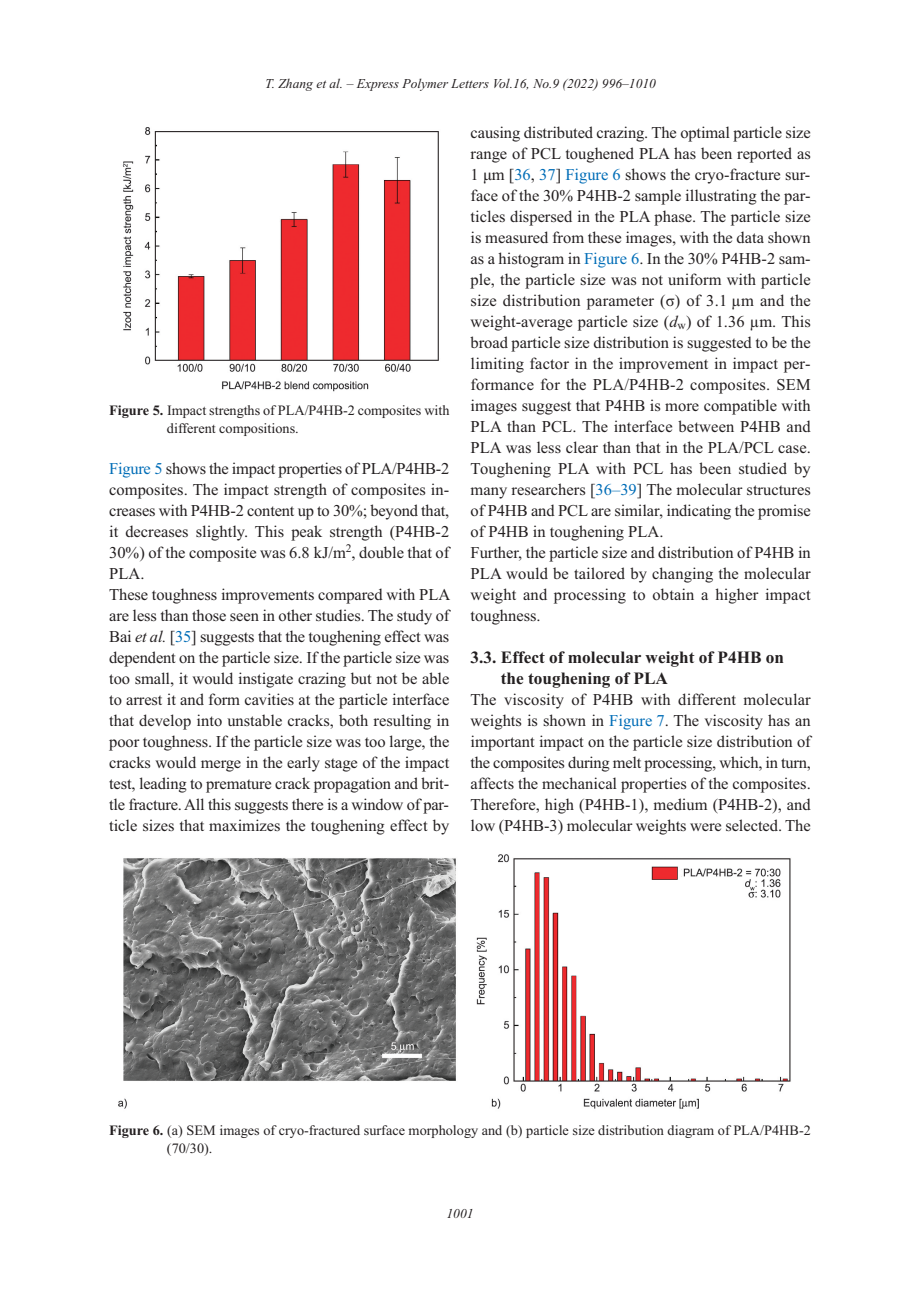
<style>
.page{position:relative;width:920px;height:1290px;background:#fff}
.page>*{position:absolute;margin:0;border:0;box-sizing:border-box;transform-origin:0 0}
.t1{font:700 17.25px/21px "Times New Roman";color:#231f20}
.t2{font:16.5px/21px "Times New Roman";color:#231f20}
.t3{font:14.25px/18px "Times New Roman";color:#231f20}
.t4{font:italic 13.5px "Times New Roman";color:#231f20}
.s1{font-weight:700}
.s2{color:#006db7}
.s3{font-style:italic}
</style>
<div class="page">
<img style="left:122px;top:127px;width:317px;height:265px">
<img style="left:118px;top:854px;width:673px;height:255px">
<p class="t4" style="left:265px;top:76px;width:392px">T. Zhang et al. – Express Polymer Letters Vol.16, No.9 (2022) 996–1010</p>
<p class="t3" style="left:167px;top:401px;width:284px;text-indent:-58px"><span class="s1">Figure 5.</span> Impact strengths of PLA/P4HB-2 composites with different compositions.</p>
<p class="t2" style="left:109px;top:458px;width:343px"><span class="s2">Figure 5</span> shows the impact properties of PLA/P4HB-2 composites. The impact strength of composites in&shy;creases with P4HB-2 content up to 30%; beyond that, it decreases slightly. This peak strength (P4HB-2<br>30%) of the composite was 6.8 kJ/m<sup>2</sup>, double that of PLA.<br>These toughness improvements compared with PLA are less than those seen in other studies. The study of Bai <span class="s3">et al.</span> [<span class="s2">35</span>] suggests that the toughening effect was dependent on the particle size. If the particle size was too small, it would instigate crazing but not be able to arrest it and form cavities at the particle interface that develop into unstable cracks, both resulting in poor toughness. If the particle size was too large, the cracks would merge in the early stage of the impact test, leading to premature crack propagation and brit&shy;tle fracture.All this suggests there is a window of par&shy;ticle sizes that maximizes the toughening effect by</p>
<p class="t2" style="left:471px;top:122px;width:342px">causing distributed crazing. The optimal particle size range of PCL toughened PLA has been reported as 1 μm [<span class="s2">36</span>, <span class="s2">37</span>] <span class="s2">Figure 6</span> shows the cryo-fracture sur&shy;face of the 30% P4HB-2 sample illustrating the par&shy;ticles dispersed in the PLA phase. The particle size is measured from these images, with the data shown as a histogram in <span class="s2">Figure 6</span>. In the 30% P4HB-2 sam&shy;ple, the particle size was not uniform with particle size distribution parameter (σ) of 3.1 µm and the weight-average particle size (<span class="s3">d</span><sub>w</sub>) of 1.36 µm. This broad particle size distribution is suggested to be the limiting factor in the improvement in impact per&shy;formance for the PLA/P4HB-2 composites. SEM images suggest that P4HB is more compatible with PLA than PCL. The interface between P4HB and PLA was less clear than that in the PLA/PCL case.<br>Toughening PLA with PCL has been studied by many researchers [<span class="s2">36–39</span>] The molecular structures of P4HB and PCL are similar, indicating the promise of P4HB in toughening PLA.<br>Further, the particle size and distribution of P4HB in PLA would be tailored by changing the molecular weight and processing to obtain a higher impact toughness.</p>
<p class="t1" style="left:501px;top:647px;width:285px;text-indent:-30px">3.3. Effect of molecular weight of P4HB on the toughening of PLA</p>
<p class="t2" style="left:471px;top:689px;width:342px;text-align:justify">The viscosity of P4HB with different molecular weights is shown in <span class="s2">Figure 7</span>. The viscosity has an important impact on the particle size distribution of the composites during melt processing, which, in turn, affects the mechanical properties of the composites.<br>Therefore, high (P4HB-1), medium (P4HB-2), and low (P4HB-3) molecular weights were selected. The</p>
<p class="t3" style="left:167px;top:1121px;width:645px;text-indent:-58px"><span class="s1">Figure 6.</span> (a) SEM images of cryo-fractured surface morphology and (b) particle size distribution diagram of PLA/P4HB-2 (70/30).</p>
<p class="t4" style="left:446px;top:1205px;width:28px">1001</p>
</div>
